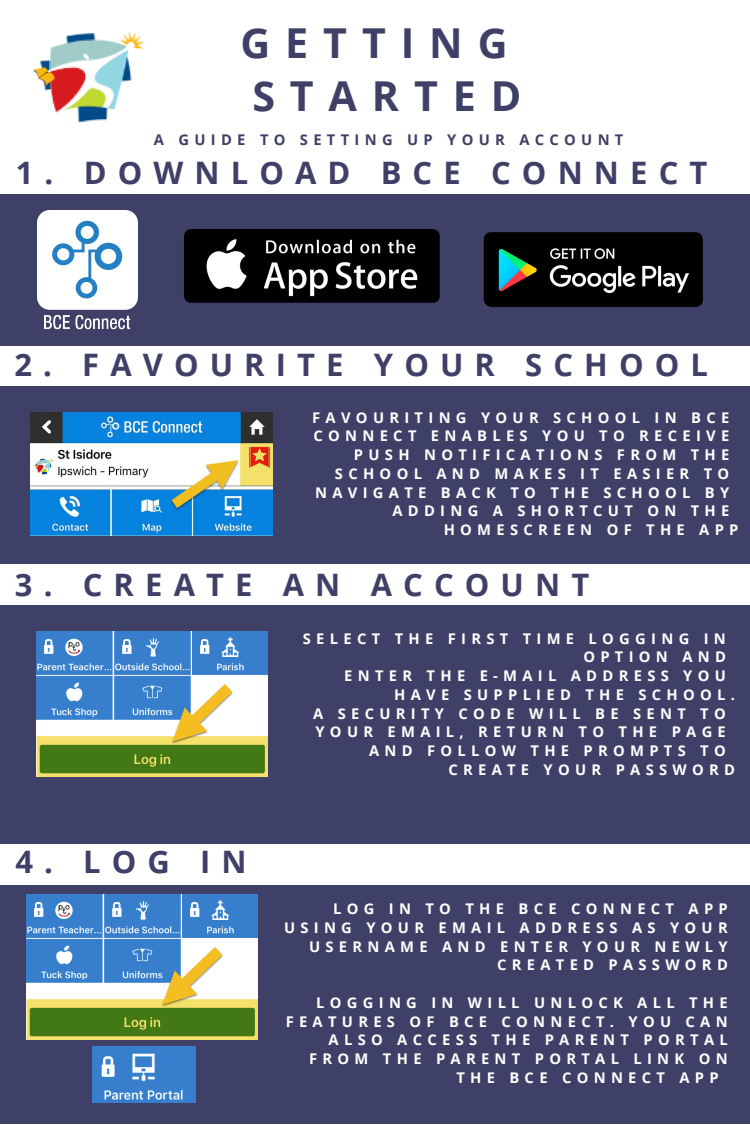
<style>
.page{position:relative;width:750px;height:1125px;background:#fff}
.page>*{position:absolute;margin:0;border:0;box-sizing:border-box;transform-origin:0 0}
.t1{font:700 41.25px/53.5px "Open Sans";letter-spacing:.36em;color:#3f4067}
.t2{font:700 31px "Open Sans";letter-spacing:.36em;color:#3f4067}
.t3{font:700 14.75px/18.8px "Open Sans";letter-spacing:.36em;color:#fff;text-align:right}
.t4{font:700 14.75px "Open Sans";letter-spacing:.36em;color:#3f4067}
</style>
<div class="page">
<div style="left:0;top:605px;width:750px;height:238px;background:#3f4067"></div>
<div style="left:0;top:387px;width:750px;height:176px;background:#3f4067"></div>
<div style="left:0;top:195px;width:750px;height:151px;background:#3f4067"></div>
<img style="left:483px;top:232px;width:220px;height:76px">
<img style="left:184px;top:229px;width:256px;height:74px">
<img style="left:37px;top:211px;width:100px;height:119px">
<img style="left:37px;top:631px;width:230px;height:146px">
<img style="left:33px;top:31px;width:112px;height:92px">
<img style="left:31px;top:413px;width:242px;height:123px">
<div style="left:0;top:885px;width:750px;height:238px;background:#3f4067"></div>
<img style="left:27px;top:895px;width:230px;height:145px">
<img style="left:92px;top:1046px;width:103px;height:57px">
<h1 class="t1" style="left:241px;top:15px;width:282px">GETTING<br>STARTED</h1>
<p class="t4" style="left:154px;top:129px;width:471px">A GUIDE TO SETTING UP YOUR ACCOUNT</p>
<h2 class="t2" style="left:16px;top:151px;width:693px">1. DOWNLOAD BCE CONNECT</h2>
<h2 class="t2" style="left:14px;top:343px;width:695px">2. FAVOURITE YOUR SCHOOL</h2>
<p class="t3" style="left:312px;top:408px;width:419px">FAVOURITING YOUR SCHOOL IN BCE</p>
<p class="t3" style="left:314px;top:426px;width:417px">CONNECT ENABLES YOU TO RECEIVE</p>
<p class="t3" style="left:354px;top:445px;width:377px">PUSH NOTIFICATIONS FROM THE</p>
<p class="t3" style="left:335px;top:464px;width:396px">SCHOOL AND MAKES IT EASIER TO</p>
<p class="t3" style="left:315px;top:483px;width:416px">NAVIGATE BACK TO THE SCHOOL BY</p>
<p class="t3" style="left:392px;top:501px;width:339px">ADDING A SHORTCUT ON THE</p>
<p class="t3" style="left:444px;top:520px;width:296px">HOMESCREEN OF THE APP</p>
<h2 class="t2" style="left:15px;top:563px;width:576px">3. CREATE AN ACCOUNT</h2>
<p class="t3" style="left:303px;top:628px;width:425px">SELECT THE FIRST TIME LOGGING IN</p>
<p class="t3" style="left:583px;top:647px;width:144px">OPTION AND</p>
<p class="t3" style="left:344px;top:666px;width:383px">ENTER THE E-MAIL ADDRESS YOU</p>
<p class="t3" style="left:394px;top:685px;width:342px">HAVE SUPPLIED THE SCHOOL.</p>
<p class="t3" style="left:313px;top:703px;width:414px">A SECURITY CODE WILL BE SENT TO</p>
<p class="t3" style="left:315px;top:722px;width:412px">YOUR EMAIL, RETURN TO THE PAGE</p>
<p class="t3" style="left:369px;top:741px;width:358px">AND FOLLOW THE PROMPTS TO</p>
<p class="t3" style="left:448px;top:760px;width:288px">CREATE YOUR PASSWORD</p>
<h2 class="t2" style="left:15px;top:840px;width:233px">4. LOG IN</h2>
<p class="t3" style="left:284px;top:899px;width:445px">LOG IN TO THE BCE CONNECT APP<br>USING YOUR EMAIL ADDRESS AS YOUR<br>USERNAME AND ENTER YOUR NEWLY<br>CREATED PASSWORD</p>
<p class="t3" style="left:316px;top:993px;width:413px">LOGGING IN WILL UNLOCK ALL THE</p>
<p class="t3" style="left:286px;top:1012px;width:444px">FEATURES OF BCE CONNECT. YOU CAN</p>
<p class="t3" style="left:329px;top:1030px;width:401px">ALSO ACCESS THE PARENT PORTAL</p>
<p class="t3" style="left:309px;top:1049px;width:420px">FROM THE PARENT PORTAL LINK ON</p>
<p class="t3" style="left:456px;top:1068px;width:264px">THE BCE CONNECT APP</p>
</div>
